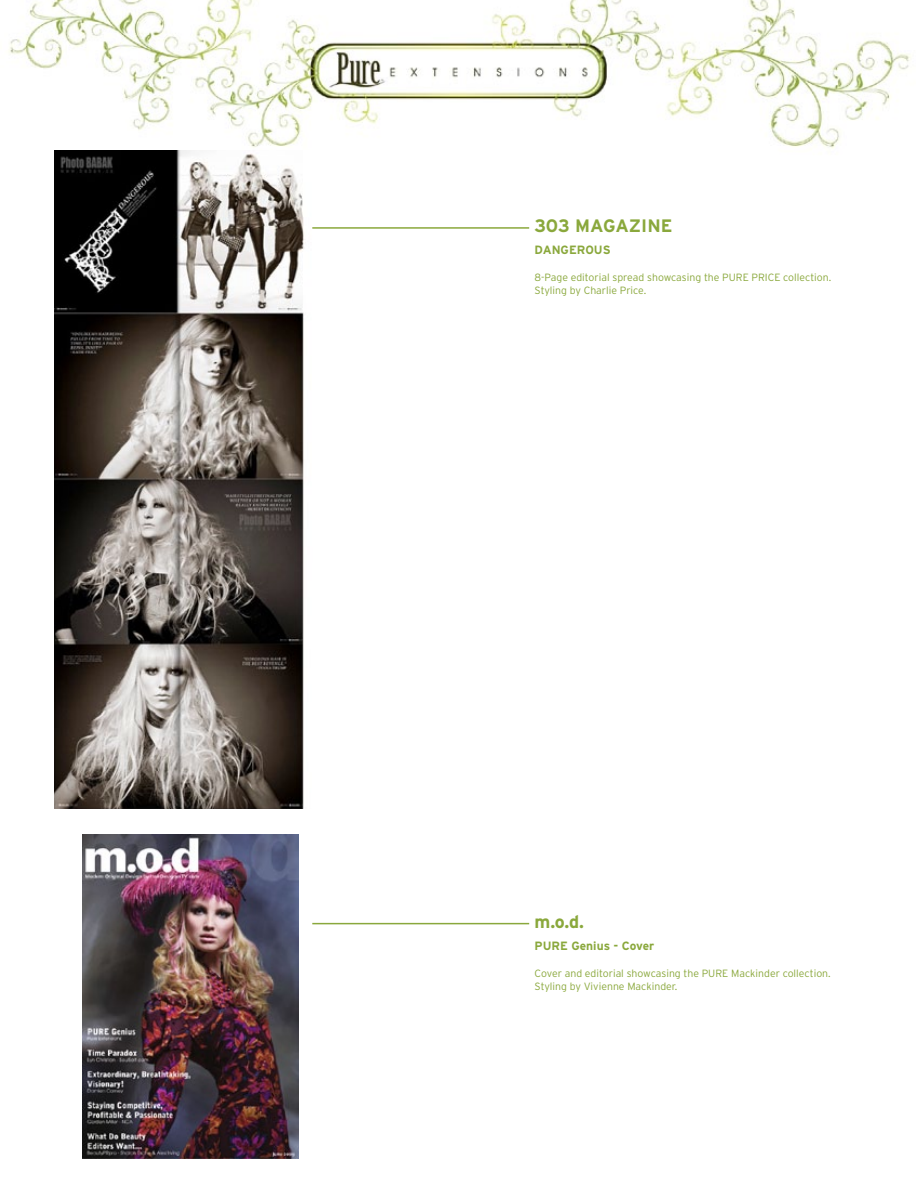
<style>
.page{position:relative;width:918px;height:1188px;background:#fff}
.page>*{position:absolute;margin:0;border:0;box-sizing:border-box;transform-origin:0 0}
.t1{font:700 18px "Interstate";color:#8aa83c}
.t2{font:700 12px "Interstate";color:#8aa83c}
.t3{font:300 10.5px/13.5px "Interstate";color:#8aa83c}
</style>
<div class="page">
<img style="left:9px;top:0;width:902px;height:149px">
<img style="left:54px;top:150px;width:250px;height:658px">
<img style="left:83px;top:834px;width:215px;height:324px">
<hr style="left:312px;top:227px;width:217px;height:2px;background:#8aa83c">
<hr style="left:312px;top:923px;width:217px;height:1px;background:#8aa83c">
<h1 class="t1" style="left:535px;top:216px;width:139px">303 MAGAZINE</h1>
<p class="t2" style="left:535px;top:243px;width:78px">DANGEROUS</p>
<p class="t3" style="left:535px;top:270px;width:298px">8-Page editorial spread showcasing the PURE PRICE collection.<br>Styling by Charlie Price.</p>
<h1 class="t1" style="left:535px;top:912px;width:51px">m.o.d.</h1>
<p class="t2" style="left:535px;top:939px;width:121px">PURE Genius - Cover</p>
<p class="t3" style="left:535px;top:966px;width:298px">Cover and editorial showcasing the PURE Mackinder collection.<br>Styling by Vivienne Mackinder.</p>
</div>
